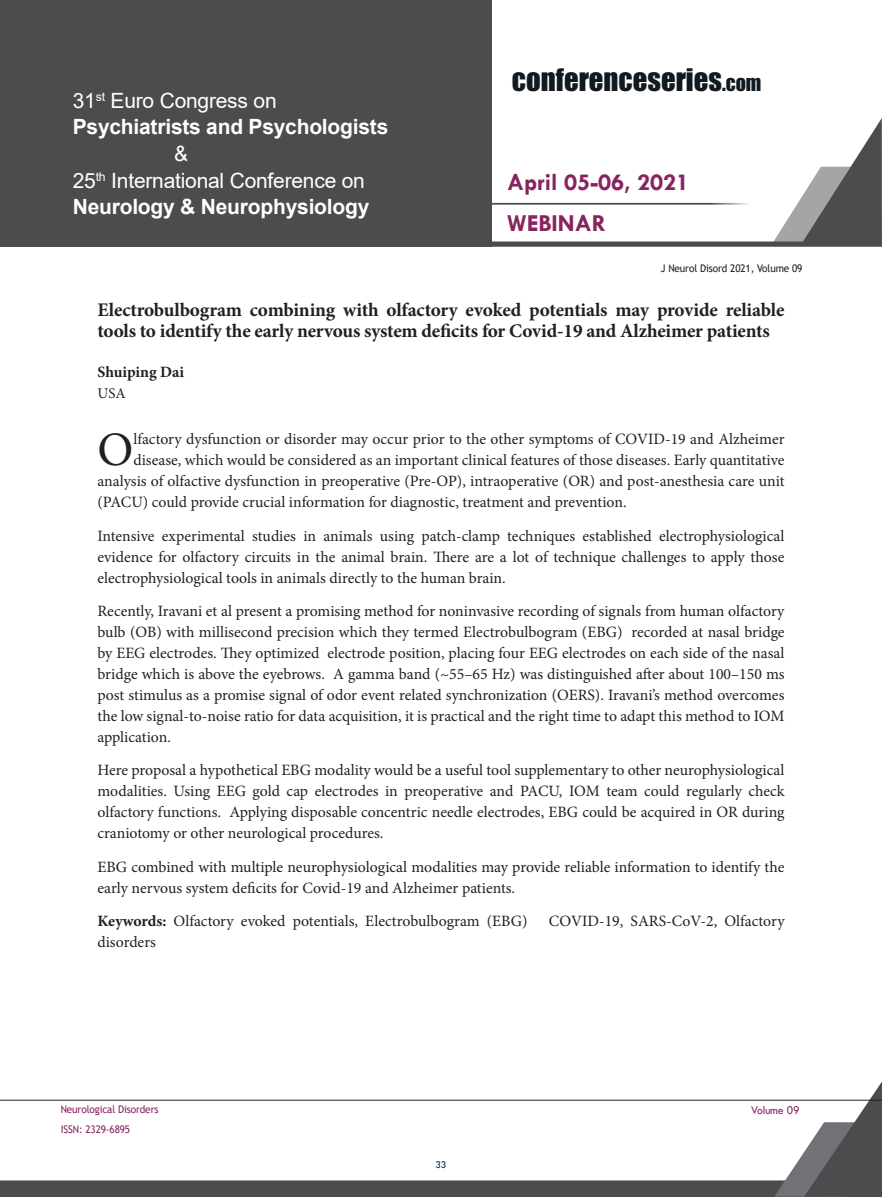
<style>
.page{position:relative;width:882px;height:1197px;background:#fff}
.page>*{position:absolute;margin:0;border:0;box-sizing:border-box;transform-origin:0 0}
.t1{font:48.12px "Minion Pro";color:#231f20}
.t2{font:28.7px "Impact";color:#101a21}
.t3{font:700 24.68px/41.1px "Tw Cen";color:#872460}
.t4{font:21px/26.6px "Arial";letter-spacing:-.01em;color:#fff}
.t5{font:700 21px/26.6px "Arial";letter-spacing:-.01em;color:#fff}
.t6{font:700 19.25px/21px "Minion Pro";letter-spacing:-.01em;color:#231f20}
.t7{font:15.75px/21px "Minion Pro";color:#231f20;text-align:justify}
.Name{font:700 15.75px "Minion Pro";letter-spacing:-.005em;color:#231f20}
.Affiliation{font:14.88px "Minion Pro";color:#231f20}
.t8{font:12.25px "Tw Cen";letter-spacing:-.01em;color:#872460;scale:.95 1}
.t9{font:10.5px "Trebuchet MS";letter-spacing:-.01em;color:#872460;scale:.95 1}
.t10{font:10.5px "Trebuchet MS";letter-spacing:-.01em;color:#231f20;scale:.95 1}
.t11{font:10.5px "Tw Cen";color:#001f56;scale:.95 1}
.s1{font-weight:400}
.s2{font-weight:700}
.s3{font-size:20.12px}
</style>
<div class="page">
<div style="left:0;top:0;width:492px;height:247px;background:#4b4c4d"></div>
<svg style="left:492px;top:118px;width:390px;height:129px"></svg>
<hr style="left:486px;top:203px;width:280px;height:2px;background:#4b4c4d">
<svg style="left:0;top:1081px;width:882px;height:116px"></svg>
<hr style="left:0;top:1100px;width:882px;height:1px;background:#231f20">
<h3 class="t5" style="left:73px;top:87px;width:317px"><span class="s1">31</span><sup>st</sup> <span class="s1">Euro Congress on<br></span>Psychiatrists and Psychologists</h3>
<h3 class="t4" style="left:73px;top:140px;width:298px;text-indent:101px">&amp;<br>25<sup>th</sup> International Conference on<br><span class="s2">Neurology &amp; Neurophysiology</span></h3>
<h2 class="t2" style="left:512px;top:57px;width:251px">CONFERENCESERIES<span class="s3">.COM</span></h2>
<h3 class="t3" style="left:507px;top:161px;width:184px">April 05-06, 2021<br>WEBINAR</h3>
<p class="t10" style="left:661px;top:262px;width:151px">J Neurol Disord 2021, Volume 09</p>
<p class="t6" style="left:97px;top:299px;width:689px">Electrobulbogram combining with olfactory evoked potentials may provide reliable tools to identify the early nervous system deficits for Covid-19 and Alzheimer patients</p>
<p class="Name" style="left:97px;top:361px;width:88px">Shuiping Dai</p>
<p class="Affiliation" style="left:97px;top:384px;width:30px">USA</p>
<p class="t1" style="left:97px;top:418px;width:37px">O</p>
<p class="t7" style="left:133px;top:429px;width:653px">lfactory dysfunction or disorder may occur prior to the other symptoms of COVID-19 and Alzheimer</p>
<p class="t7" style="left:133px;top:450px;width:653px">disease, which would be considered as an important clinical features of those diseases. Early quantitative</p>
<p class="t7" style="left:97px;top:471px;width:689px">analysis of olfactive dysfunction in preoperative (Pre-OP), intraoperative (OR) and post-anesthesia care unit</p>
<p class="t7" style="left:97px;top:492px;width:531px">(PACU) could provide crucial information for diagnostic, treatment and prevention.</p>
<p class="t7" style="left:97px;top:525px;width:689px">Intensive experimental studies in animals using patch-clamp techniques established electrophysiological evidence for olfactory circuits in the animal brain. There are a lot of technique challenges to apply those electrophysiological tools in animals directly to the human brain.</p>
<p class="t7" style="left:97px;top:601px;width:689px">Recently, Iravani et al present a promising method for noninvasive recording of signals from human olfactory bulb (OB) with millisecond precision which they termed Electrobulbogram (EBG) recorded at nasal bridge by EEG electrodes. They optimized electrode position, placing four EEG electrodes on each side of the nasal bridge which is above the eyebrows. A gamma band (~55–65 Hz) was distinguished after about 100–150 ms post stimulus as a promise signal of odor event related synchronization (OERS). Iravani’s method overcomes the low signal-to-noise ratio for data acquisition, it is practical and the right time to adapt this method to IOM application.</p>
<p class="t7" style="left:97px;top:760px;width:689px">Here proposal a hypothetical EBG modality would be a useful tool supplementary to other neurophysiological modalities. Using EEG gold cap electrodes in preoperative and PACU, IOM team could regularly check olfactory functions. Applying disposable concentric needle electrodes, EBG could be acquired in OR during craniotomy or other neurological procedures.</p>
<p class="t7" style="left:97px;top:856px;width:689px">EBG combined with multiple neurophysiological modalities may provide reliable information to identify the early nervous system deficits for Covid-19 and Alzheimer patients.</p>
<p class="t7" style="left:97px;top:911px;width:432px"><span class="s2">Keywords:</span> Olfactory evoked potentials, Electrobulbogram (EBG)</p>
<p class="t7" style="left:549px;top:911px;width:237px">COVID-19, SARS-CoV-2, Olfactory</p>
<p class="t7" style="left:97px;top:932px;width:60px">disorders</p>
<p class="t9" style="left:61px;top:1103px;width:104px">Neurological Disorders</p>
<p class="t8" style="left:751px;top:1103px;width:53px">Volume 09</p>
<p class="t9" style="left:61px;top:1123px;width:75px">ISSN: 2329-6895</p>
<p class="t11" style="left:436px;top:1159px;width:13px">33</p>
</div>
